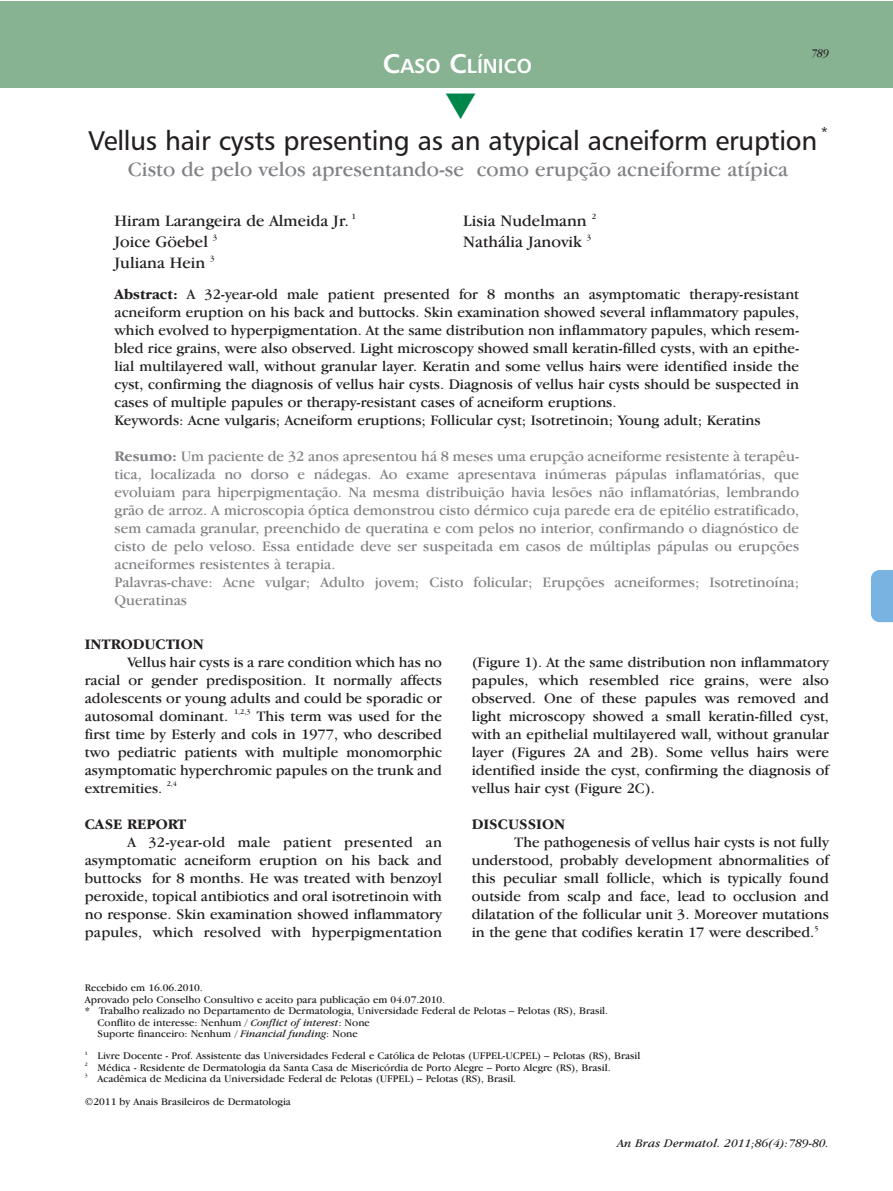
<style>
.page{position:relative;width:893px;height:1191px;background:#fff}
.page>*{position:absolute;margin:0;border:0;box-sizing:border-box;transform-origin:0 0}
.t1{font:27px "Humanist 777 BT Roman B";letter-spacing:-.01em;color:#231f20}
.t2{font:21px "Garamond IT Cby BT";color:#808285}
.t3{font:20.25px "Humanist 777 BT Bold B";color:#fff}
.t4{font:16.5px "Garamond IT Cby BT";color:#231f20}
.t5{font:15px/18px "Garamond IT Cby BT";color:#231f20;text-align:justify}
.t6{font:15px/18px "Garamond IT Cby BT";color:#808285}
.t7{font:700 15px "Garamond IT Cby BT";color:#231f20}
.t8{font:13.5px "Humanist 777 BT Roman B";color:#231f20}
.t9{font:italic 12px "Garamond IT Cby BT";letter-spacing:.015em;color:#231f20}
.t10{font:italic 12px "Garamond IT Cby BT";letter-spacing:.015em;color:#231f20;scale:.9 1}
.t11{font:10.5px/11.2px "Garamond IT Cby BT";color:#231f20}
.t12{font:8.25px "Garamond IT Cby BT";color:#231f20}
.t13{font:7.5px "Garamond IT Cby BT";color:#231f20}
.t14{font:5.25px "Garamond IT Cby BT";color:#231f20}
.s1{font-size:27px}
.s2{font-weight:700}
.s3{font-style:italic}
</style>
<div class="page">
<svg style="left:871px;top:570px;width:21px;height:52px"></svg>
<div style="left:0;top:1px;width:892px;height:86px;background:#87b392"></div>
<h3 class="t3" style="left:383px;top:58px;width:150px"><span class="s1">C</span>ASO <span class="s1">C</span>LÍNICO</h3>
<p class="t10" style="left:811px;top:48px;width:21px">789</p>
<p class="t8" style="left:821px;top:127px;width:8px">*</p>
<h1 class="t1" style="left:88px;top:130px;width:730px">Vellus hair cysts presenting as an atypical acneiform eruption</h1>
<h2 class="t2" style="left:128px;top:161px;width:662px">Cisto de pelo velos apresentando-se como erupção acneiforme atípica</h2>
<p class="t4" style="left:115px;top:215px;width:236px">Hiram Larangeira de Almeida Jr.</p>
<p class="t12" style="left:351px;top:213px;width:6px">1</p>
<p class="t4" style="left:463px;top:215px;width:125px">Lisia Nudelmann</p>
<p class="t12" style="left:592px;top:213px;width:6px">2</p>
<p class="t4" style="left:115px;top:236px;width:95px">Joice Göebel</p>
<p class="t12" style="left:213px;top:234px;width:6px">3</p>
<p class="t4" style="left:463px;top:236px;width:120px">Nathália Janovik</p>
<p class="t12" style="left:587px;top:234px;width:6px">3</p>
<p class="t4" style="left:115px;top:257px;width:92px">Juliana Hein</p>
<p class="t12" style="left:210px;top:255px;width:6px">3</p>
<p class="t5" style="left:115px;top:286px;width:686px;text-align:left"><span class="s2">Abstract:</span> A 32-year-old male patient presented for 8 months an asymptomatic therapy-resistant acneiform eruption on his back and buttocks. Skin examination showed several inflammatory papules, which evolved to hyperpigmentation. At the same distribution non inflammatory papules, which resem&shy;bled rice grains, were also observed. Light microscopy showed small keratin-filled cysts, with an epithe&shy;lial multilayered wall, without granular layer. Keratin and some vellus hairs were identified inside the cyst, confirming the diagnosis of vellus hair cysts. Diagnosis of vellus hair cysts should be suspected in cases of multiple papules or therapy-resistant cases of acneiform eruptions.<br>Keywords: Acne vulgaris; Acneiform eruptions; Follicular cyst; Isotretinoin; Young adult; Keratins</p>
<p class="t6" style="left:115px;top:448px;width:686px"><span class="s2">Resumo:</span> Um paciente de 32 anos apresentou há 8 meses uma erupção acneiforme resistente à terapêu&shy;tica, localizada no dorso e nádegas. Ao exame apresentava inúmeras pápulas inflamatórias, que evoluiam para hiperpigmentação. Na mesma distribuição havia lesões não inflamatórias, lembrando grão de arroz. A microscopia óptica demonstrou cisto dérmico cuja parede era de epitélio estratificado, sem camada granular, preenchido de queratina e com pelos no interior, confirmando o diagnóstico de cisto de pelo veloso. Essa entidade deve ser suspeitada em casos de múltiplas pápulas ou erupções acneiformes resistentes à terapia.<br>Palavras-chave: Acne vulgar; Adulto jovem; Cisto folicular; Erupções acneiformes; Isotretinoína; Queratinas</p>
<p class="t7" style="left:85px;top:639px;width:120px">INTRODUCTION</p>
<p class="t5" style="left:85px;top:654px;width:359px;text-indent:43px">Vellus hair cysts is a rare condition which has no racial or gender predisposition. It normally affects adolescents or young adults and could be sporadic or autosomal dominant.</p>
<p class="t13" style="left:234px;top:709px;width:18px">1,2,3</p>
<p class="t5" style="left:85px;top:708px;width:359px;text-indent:172px">This term was used for the first time by Esterly and cols in 1977, who described two pediatric patients with multiple monomorphic asymptomatic hyperchromic papules on the trunk and extremities.</p>
<p class="t13" style="left:167px;top:781px;width:12px">2,4</p>
<p class="t7" style="left:85px;top:819px;width:103px">CASE REPORT</p>
<p class="t5" style="left:85px;top:834px;width:359px;text-indent:43px">A 32-year-old male patient presented an asymptomatic acneiform eruption on his back and buttocks for 8 months. He was treated with benzoyl peroxide, topical antibiotics and oral isotretinoin with no response. Skin examination showed inflammatory papules, which resolved with hyperpigmentation</p>
<p class="t5" style="left:472px;top:654px;width:359px">(Figure 1). At the same distribution non inflammatory papules, which resembled rice grains, were also observed. One of these papules was removed and light microscopy showed a small keratin-filled cyst, with an epithelial multilayered wall, without granular layer (Figures 2A and 2B). Some vellus hairs were identified inside the cyst, confirming the diagnosis of vellus hair cyst (Figure 2C).</p>
<p class="t7" style="left:472px;top:819px;width:95px">DISCUSSION</p>
<p class="t5" style="left:472px;top:834px;width:359px;text-indent:43px">The pathogenesis of vellus hair cysts is not fully understood, probably development abnormalities of this peculiar small follicle, which is typically found outside from scalp and face, lead to occlusion and dilatation of the follicular unit 3. Moreover mutations in the gene that codifies keratin 17 were described.</p>
<p class="t13" style="left:814px;top:925px;width:6px">5</p>
<p class="t11" style="left:85px;top:981px;width:362px;line-height:12.6px">Recebido em 16.06.2010.<br>Aprovado pelo Conselho Consultivo e aceito para publicação em 04.07.2010.</p>
<p class="t11" style="left:98px;top:1006px;width:512px;text-indent:-13px">* Trabalho realizado no Departamento de Dermatologia, Universidade Federal de Pelotas – Pelotas (RS), Brasil.<br>Conflito de interesse: Nenhum / <span class="s3">Conflict of interest</span>: None<br>Suporte financeiro: Nenhum / <span class="s3">Financial funding</span>: None</p>
<p class="t14" style="left:85px;top:1051px;width:4px">1</p>
<p class="t11" style="left:98px;top:1051px;width:544px">Livre Docente - Prof. Assistente das Universidades Federal e Católica de Pelotas (UFPEL-UCPEL) – Pelotas (RS), Brasil</p>
<p class="t14" style="left:85px;top:1062px;width:4px">2</p>
<p class="t11" style="left:98px;top:1062px;width:514px">Médica - Residente de Dermatologia da Santa Casa de Misericórdia de Porto Alegre – Porto Alegre (RS), Brasil.</p>
<p class="t14" style="left:85px;top:1073px;width:4px">3</p>
<p class="t11" style="left:85px;top:1068px;width:433px;line-height:22.5px;text-indent:13px">Acadêmica de Medicina da Universidade Federal de Pelotas (UFPEL) – Pelotas (RS), Brasil. ©2011 by Anais Brasileiros de Dermatologia</p>
<p class="t9" style="left:617px;top:1138px;width:213px">An Bras Dermatol. 2011;86(4):789-80.</p>
</div>
